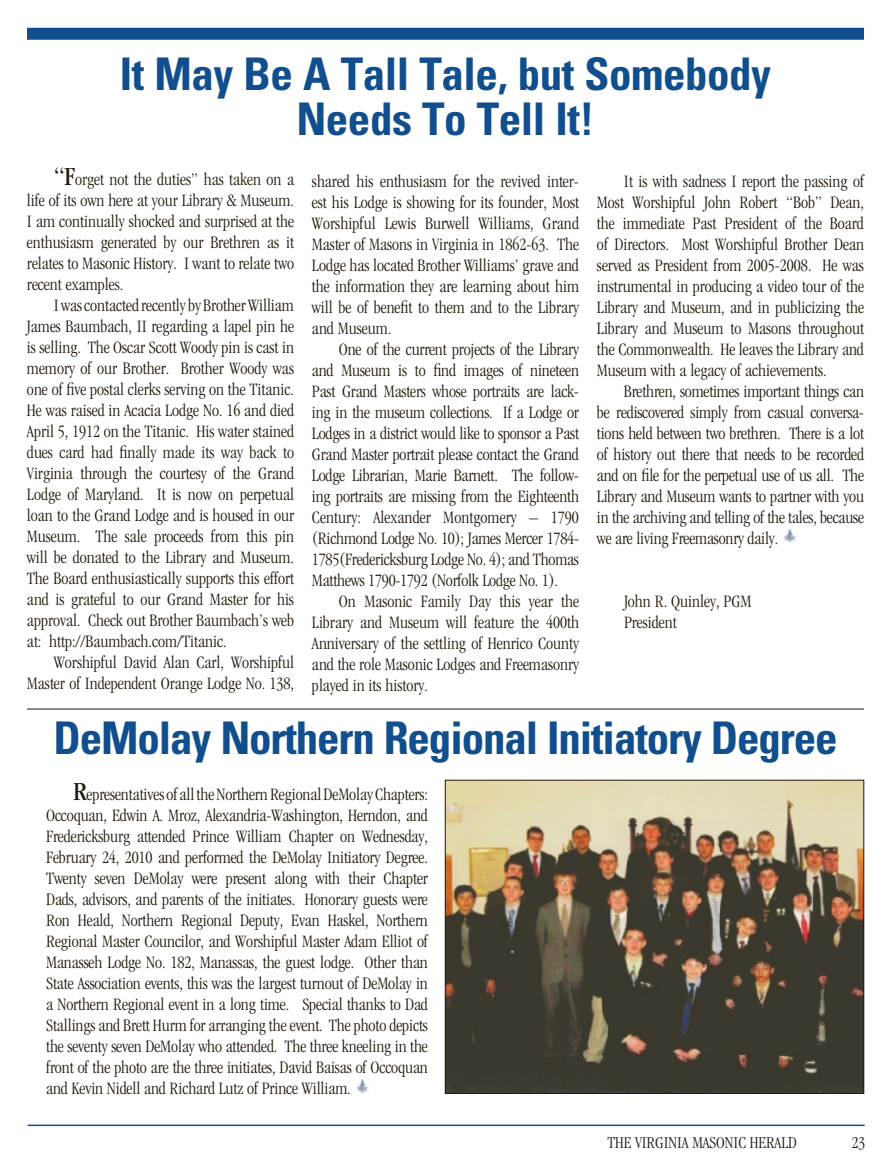
<style>
.page{position:relative;width:891px;height:1175px;background:#fff}
.page>*{position:absolute;margin:0;border:0;box-sizing:border-box;transform-origin:0 0}
.t1{font:700 condensed 45px/45px "Univers";letter-spacing:-.025em;color:#104e8d;text-align:center}
.t2{font:300 condensed 18px/21px "Garamond";color:#22190a}
.t3{font:300 condensed 17.25px "Garamond";color:#22190a}
.s1{font-weight:400;font-size:27px}
</style>
<div class="page">
<div style="left:27px;top:28px;width:837px;height:12px;background:#104e8d"></div>
<hr style="left:28px;top:1124px;width:837px;height:2px;background:#104e8d">
<img style="left:784px;top:529px;width:13px;height:14px">
<hr style="left:27px;top:708px;width:837px;height:1px;background:#22190a">
<img style="left:447px;top:782px;width:415px;height:309px">
<div style="left:445px;top:780px;width:419px;height:313px;border:1px solid #22190a"></div>
<img style="left:357px;top:1079px;width:12px;height:15px">
<p class="t1" style="left:120px;top:56px;width:653px">It May Be A Tall Tale, but Somebody<br>Needs To Tell It!</p>
<p class="t2" style="left:54px;top:170px;width:242px"><span class="s1">“F</span>orget not the duties” has taken on a</p>
<p class="t2" style="left:27px;top:191px;width:269px">life of its own here at your Library &amp; Museum.</p>
<p class="t2" style="left:27px;top:212px;width:269px">I am continually shocked and surprised at the</p>
<p class="t2" style="left:27px;top:233px;width:269px">enthusiasm generated by our Brethren as it</p>
<p class="t2" style="left:27px;top:254px;width:269px">relates to Masonic History. I want to relate two</p>
<p class="t2" style="left:27px;top:275px;width:98px">recent examples.</p>
<p class="t2" style="left:54px;top:296px;width:242px">I was contacted recently by Brother William</p>
<p class="t2" style="left:27px;top:317px;width:269px">James Baumbach, II regarding a lapel pin he</p>
<p class="t2" style="left:27px;top:338px;width:269px">is selling. The Oscar Scott Woody pin is cast in</p>
<p class="t2" style="left:27px;top:359px;width:269px">memory of our Brother. Brother Woody was</p>
<p class="t2" style="left:27px;top:380px;width:269px">one of five postal clerks serving on the Titanic.</p>
<p class="t2" style="left:27px;top:401px;width:269px">He was raised in Acacia Lodge No. 16 and died</p>
<p class="t2" style="left:27px;top:422px;width:269px">April 5, 1912 on the Titanic. His water stained</p>
<p class="t2" style="left:27px;top:443px;width:269px">dues card had finally made its way back to</p>
<p class="t2" style="left:27px;top:464px;width:269px">Virginia through the courtesy of the Grand</p>
<p class="t2" style="left:27px;top:485px;width:269px">Lodge of Maryland. It is now on perpetual</p>
<p class="t2" style="left:27px;top:506px;width:269px">loan to the Grand Lodge and is housed in our</p>
<p class="t2" style="left:27px;top:527px;width:269px">Museum. The sale proceeds from this pin</p>
<p class="t2" style="left:27px;top:548px;width:269px">will be donated to the Library and Museum.</p>
<p class="t2" style="left:27px;top:569px;width:269px">The Board enthusiastically supports this effort</p>
<p class="t2" style="left:27px;top:590px;width:269px">and is grateful to our Grand Master for his</p>
<p class="t2" style="left:27px;top:611px;width:269px">approval. Check out Brother Baumbach’s web</p>
<p class="t2" style="left:27px;top:632px;width:201px">at: http://Baumbach.com/Titanic.</p>
<p class="t2" style="left:54px;top:653px;width:242px">Worshipful David Alan Carl, Worshipful</p>
<p class="t2" style="left:27px;top:674px;width:269px">Master of Independent Orange Lodge No. 138,</p>
<p class="t2" style="left:624px;top:172px;width:242px">It is with sadness I report the passing of</p>
<p class="t2" style="left:597px;top:193px;width:269px">Most Worshipful John Robert “Bob” Dean,</p>
<p class="t2" style="left:597px;top:214px;width:269px">the immediate Past President of the Board</p>
<p class="t2" style="left:597px;top:235px;width:269px">of Directors. Most Worshipful Brother Dean</p>
<p class="t2" style="left:597px;top:256px;width:268px">served as President from 2005-2008. He was</p>
<p class="t2" style="left:597px;top:277px;width:269px">instrumental in producing a video tour of the</p>
<p class="t2" style="left:597px;top:298px;width:269px">Library and Museum, and in publicizing the</p>
<p class="t2" style="left:597px;top:319px;width:269px">Library and Museum to Masons throughout</p>
<p class="t2" style="left:597px;top:340px;width:269px">the Commonwealth. He leaves the Library and</p>
<p class="t2" style="left:597px;top:361px;width:231px">Museum with a legacy of achievements.</p>
<p class="t2" style="left:624px;top:382px;width:242px">Brethren, sometimes important things can</p>
<p class="t2" style="left:597px;top:403px;width:269px">be rediscovered simply from casual conversa-</p>
<p class="t2" style="left:597px;top:424px;width:269px">tions held between two brethren. There is a lot</p>
<p class="t2" style="left:597px;top:445px;width:269px">of history out there that needs to be recorded</p>
<p class="t2" style="left:597px;top:466px;width:269px">and on file for the perpetual use of us all. The</p>
<p class="t2" style="left:597px;top:487px;width:269px">Library and Museum wants to partner with you</p>
<p class="t2" style="left:597px;top:508px;width:269px">in the archiving and telling of the tales, because</p>
<p class="t2" style="left:597px;top:529px;width:183px">we are living Freemasonry daily.</p>
<p class="t2" style="left:312px;top:172px;width:269px">shared his enthusiasm for the revived inter-</p>
<p class="t2" style="left:312px;top:193px;width:269px">est his Lodge is showing for its founder, Most</p>
<p class="t2" style="left:312px;top:214px;width:269px">Worshipful Lewis Burwell Williams, Grand</p>
<p class="t2" style="left:312px;top:235px;width:269px">Master of Masons in Virginia in 1862-63. The</p>
<p class="t2" style="left:312px;top:256px;width:269px">Lodge has located Brother Williams’ grave and</p>
<p class="t2" style="left:312px;top:277px;width:269px">the information they are learning about him</p>
<p class="t2" style="left:312px;top:298px;width:269px">will be of benefit to them and to the Library</p>
<p class="t2" style="left:312px;top:319px;width:81px">and Museum.</p>
<p class="t2" style="left:339px;top:340px;width:242px">One of the current projects of the Library</p>
<p class="t2" style="left:312px;top:361px;width:269px">and Museum is to find images of nineteen</p>
<p class="t2" style="left:312px;top:382px;width:269px">Past Grand Masters whose portraits are lack-</p>
<p class="t2" style="left:312px;top:403px;width:269px">ing in the museum collections. If a Lodge or</p>
<p class="t2" style="left:312px;top:424px;width:269px">Lodges in a district would like to sponsor a Past</p>
<p class="t2" style="left:312px;top:445px;width:269px">Grand Master portrait please contact the Grand</p>
<p class="t2" style="left:312px;top:466px;width:269px">Lodge Librarian, Marie Barnett. The follow-</p>
<p class="t2" style="left:312px;top:487px;width:269px">ing portraits are missing from the Eighteenth</p>
<p class="t2" style="left:312px;top:508px;width:268px">Century: Alexander Montgomery – 1790</p>
<p class="t2" style="left:312px;top:529px;width:269px">(Richmond Lodge No. 10); James Mercer 1784-</p>
<p class="t2" style="left:312px;top:550px;width:269px">1785(Fredericksburg Lodge No. 4); and Thomas</p>
<p class="t2" style="left:312px;top:571px;width:247px">Matthews 1790-1792 (Norfolk Lodge No. 1).</p>
<p class="t2" style="left:339px;top:592px;width:242px">On Masonic Family Day this year the</p>
<p class="t2" style="left:312px;top:613px;width:269px">Library and Museum will feature the 400th</p>
<p class="t2" style="left:312px;top:634px;width:269px">Anniversary of the settling of Henrico County</p>
<p class="t2" style="left:312px;top:655px;width:269px">and the role Masonic Lodges and Freemasonry</p>
<p class="t2" style="left:312px;top:676px;width:117px">played in its history.</p>
<p class="t2" style="left:624px;top:592px;width:129px">John R. Quinley, PGM<br>President</p>
<p class="t1" style="left:53px;top:720px;width:786px">DeMolay Northern Regional Initiatory Degree</p>
<p class="t2" style="left:46px;top:785px;width:383px;text-align:justify;text-indent:27px"><span class="s1">R</span>epresentatives of all the Northern Regional DeMolay Chapters:<br>Occoquan, Edwin A. Mroz, Alexandria-Washington, Herndon, and Fredericksburg attended Prince William Chapter on Wednesday, February 24, 2010 and performed the DeMolay Initiatory Degree.<br>Twenty seven DeMolay were present along with their Chapter Dads, advisors, and parents of the initiates. Honorary guests were Ron Heald, Northern Regional Deputy, Evan Haskel, Northern Regional Master Councilor, and Worshipful Master Adam Elliot of Manasseh Lodge No. 182, Manassas, the guest lodge. Other than State Association events, this was the largest turnout of DeMolay in a Northern Regional event in a long time. Special thanks to Dad Stallings and Brett Hurm for arranging the event. The photo depicts the seventy seven DeMolay who attended. The three kneeling in the front of the photo are the three initiates, David Baisas of Occoquan and Kevin Nidell and Richard Lutz of Prince William.</p>
<p class="t3" style="left:607px;top:1135px;width:191px">THE VIRGINIA MASONIC HERALD</p>
<p class="t3" style="left:852px;top:1135px;width:15px">23</p>
</div>
